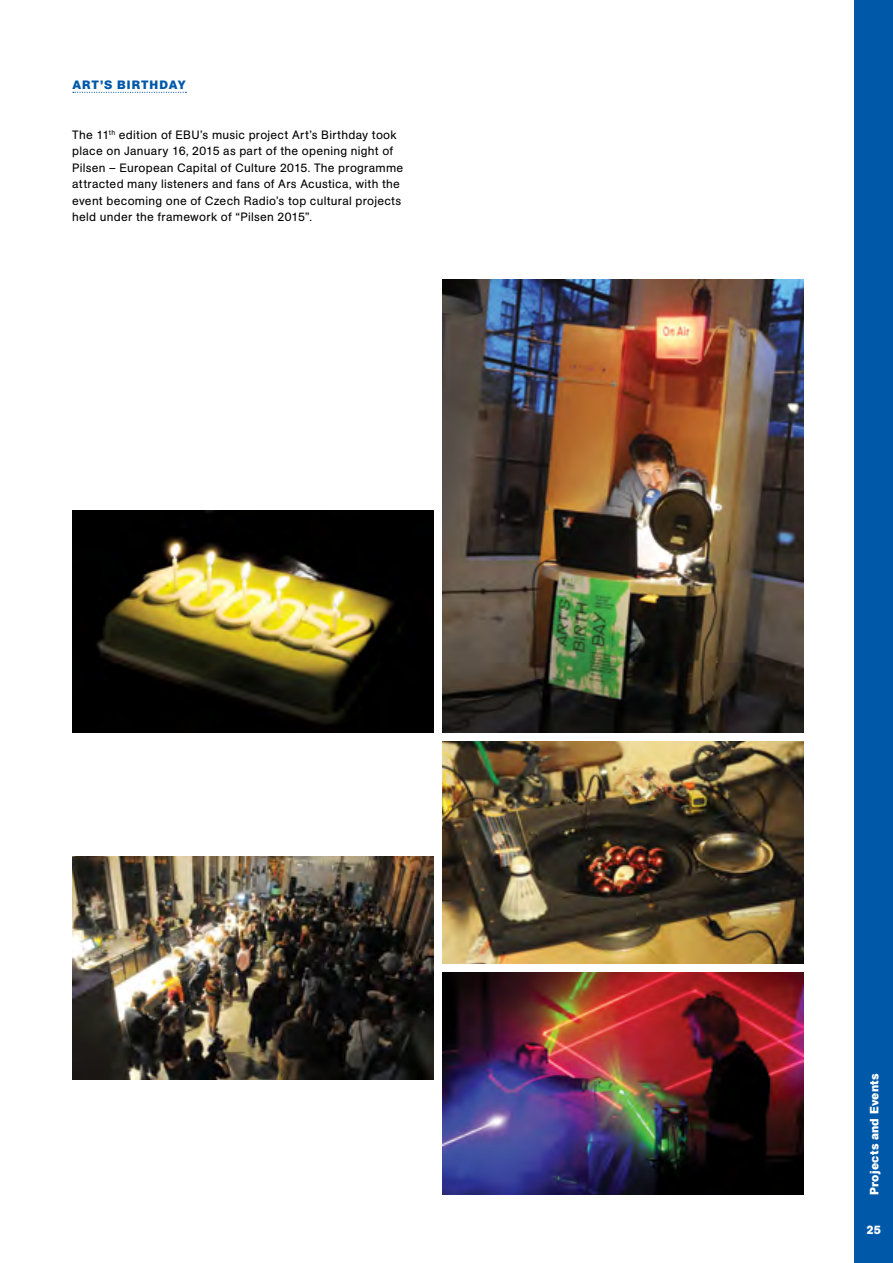
<style>
.page{position:relative;width:893px;height:1263px;background:#fff}
.page>*{position:absolute;margin:0;border:0;box-sizing:border-box;transform-origin:0 0}
.t1{font:12px/16.5px "AG Book Pro";letter-spacing:.02em;color:#000}
.t2{font:700 12px "AG Book Pro";letter-spacing:.02em;color:#fff}
.t3{font:700 12px "AG Book Pro";letter-spacing:.08em;color:#0058a9}
</style>
<div class="page">
<div style="left:855px;top:0;width:38px;height:1263px;background:#0058a9"></div>
<img style="left:442px;top:279px;width:362px;height:454px">
<img style="left:72px;top:857px;width:362px;height:222px">
<img style="left:442px;top:972px;width:362px;height:223px">
<img style="left:72px;top:510px;width:362px;height:223px">
<img style="left:442px;top:741px;width:362px;height:223px">
<svg style="left:73px;top:92px;width:113px;height:1px"></svg>
<p class="t3" style="left:72px;top:77px;width:115px">ART’S BIRTHDAY</p>
<p class="t1" style="left:72px;top:126px;width:333px">The 11<sup>th</sup> edition of EBU’s music project Art’s Birthday took place on January 16, 2015 as part of the opening night of Pilsen – European Capital of Culture 2015. The programme attracted many listeners and fans of Ars Acustica, with the event becoming one of Czech Radio’s top cultural projects held under the framework of “Pilsen 2015”.</p>
<p class="t2" style="left:866px;top:1195px;width:123px;rotate:-90deg">Projects and Events</p>
<p class="t2" style="left:866px;top:1222px;width:16px">25</p>
</div>
